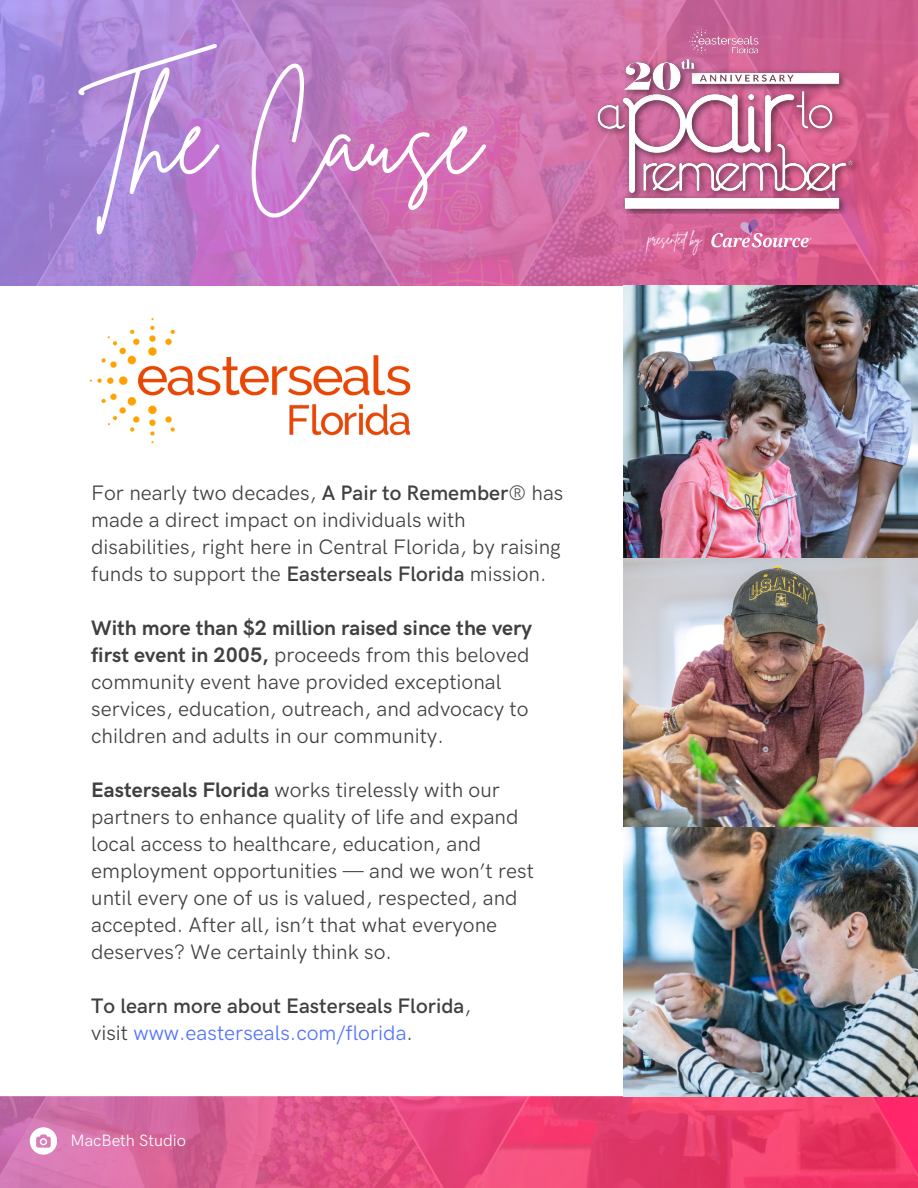
<style>
.page{position:relative;width:918px;height:1188px;background:#fff}
.page>*{position:absolute;margin:0;border:0;box-sizing:border-box;transform-origin:0 0}
.t1{font:106.5px "Brittany Signature";color:#fff}
.t2{font:21px/27px "HK Grotesk Pro";color:#404040}
.t3{font:600 21px "HK Grotesk Pro";color:#404040}
.t4{font:21px "HK Grotesk Pro";color:#5271ff}
.t5{font:16.5px "HK Grotesk Pro";color:#fff}
.t6{font:13.8px "Brittany Signature";color:#fff}
.s1{font-weight:600}
.s2{font-weight:700}
.s3{font-weight:400}
.s4{color:#404040}
</style>
<div class="page">
<img style="left:0;top:0;width:918px;height:1188px">
<div style="left:0;top:286px;width:918px;height:810px;background:#fff"></div>
<img style="left:89px;top:317px;width:322px;height:127px">
<svg style="left:30px;top:1127px;width:27px;height:27px"></svg>
<img style="left:623px;top:286px;width:295px;height:811px">
<img style="left:592px;top:54px;width:271px;height:160px">
<img style="left:711px;top:218px;width:101px;height:31px">
<img style="left:688px;top:27px;width:70px;height:29px">
<p class="t1" style="left:79px;top:67px;width:403px">The Cause</p>
<p class="t6" style="left:648px;top:230px;width:55px">presented by</p>
<p class="t2" style="left:91px;top:480px;width:474px">For nearly two decades, <span class="s1">A Pair to Remember</span>® has made a direct impact on individuals with disabilities, right here in Central Florida, by raising funds to support the <span class="s1">Easterseals Florida</span> mission.</p>
<p class="t2" style="left:91px;top:615px;width:442px"><span class="s2">With more than $2 million raised since the very first event in 2005,</span> proceeds from this beloved community event have provided exceptional services, education, outreach, and advocacy to children and adults in our community.</p>
<p class="t2" style="left:91px;top:777px;width:444px"><span class="s2">Easterseals Florida</span> works tirelessly with our partners to enhance quality of life and expand local access to healthcare, education, and employment opportunities — and we won’t rest until every one of us is valued, respected, and accepted. After all, isn’t that what everyone deserves? We certainly think so.</p>
<p class="t3" style="left:91px;top:994px;width:381px">To learn more about Easterseals Florida<span class="s3">,</span></p>
<p class="t4" style="left:91px;top:1021px;width:323px"><span class="s4">visit</span> www.easterseals.com/florida<span class="s4">.</span></p>
<p class="t5" style="left:70px;top:1131px;width:117px">MacBeth Studio</p>
</div>
